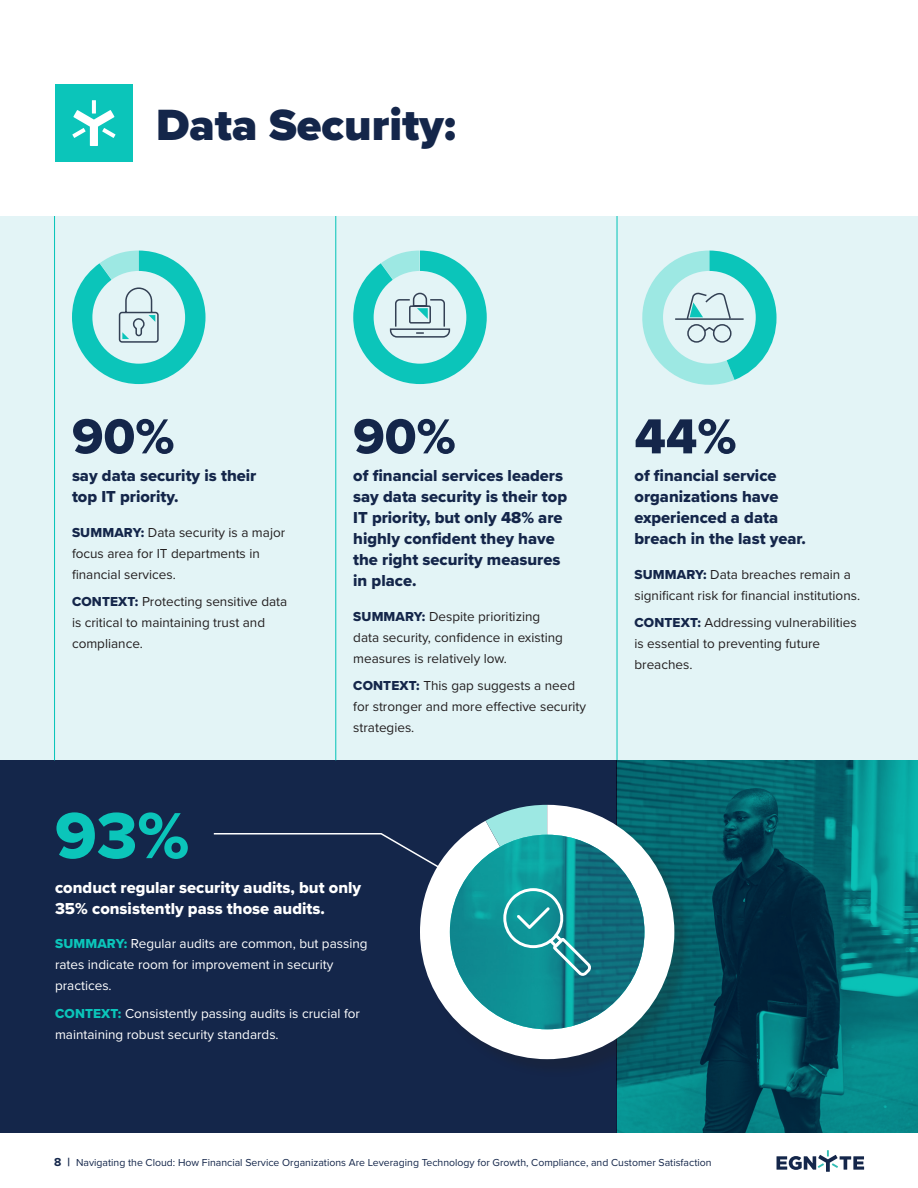
<style>
.page{position:relative;width:918px;height:1188px;background:#fff}
.page>*{position:absolute;margin:0;border:0;box-sizing:border-box;transform-origin:0 0}
.t1{font:67.5px "Proxima Nova Extrabld";color:#0bc5ba}
.t2{font:51px "Proxima Nova Extrabld";color:#14264a}
.t3{font:900 45.3px "Proxima Nova";color:#14264a}
.t4{font:16.5px/21px "Proxima Nova Extrabld";color:#14264a}
.t5{font:16.5px/21px "Proxima Nova Extrabld";color:#fff}
.t6{font:13.5px/21px "Proxima Nova";color:#231f20}
.t7{font:13.5px/21px "Proxima Nova";color:#fff}
.t8{font:10.5px "Proxima Nova";color:#14264a}
.s1{font-family:"Proxima Nova Extrabld";color:#14264a}
.s2{font-family:"Proxima Nova Extrabld";color:#0bc5ba}
.s3{font-weight:700;font-size:12px}
</style>
<div class="page">
<svg style="left:777px;top:1150px;width:87px;height:22px"></svg>
<div style="left:0;top:216px;width:918px;height:598px;background:#e3f4f6"></div>
<div style="left:0;top:760px;width:918px;height:373px;background:#14264a"></div>
<hr style="left:335px;top:216px;width:1px;height:544px;background:#0bc5ba">
<hr style="left:54px;top:216px;width:1px;height:544px;background:#0bc5ba">
<hr style="left:617px;top:216px;width:1px;height:544px;background:#0bc5ba">
<img style="left:616px;top:760px;width:302px;height:372px">
<div style="left:55px;top:84px;width:78px;height:78px;background:#0bc5ba"></div>
<svg style="left:92px;top:100px;width:4px;height:14px"></svg>
<svg style="left:72px;top:110px;width:44px;height:36px"></svg>
<div style="left:422px;top:807px;width:271px;height:271px;background:#231f20;opacity:.25"></div>
<svg style="left:420px;top:805px;width:254px;height:254px;fill:#fff"></svg>
<img style="left:450px;top:835px;width:194px;height:194px;border-radius:97px">
<svg style="left:213px;top:832px;width:237px;height:43px"></svg>
<svg style="left:72px;top:251px;width:134px;height:133px"></svg>
<svg style="left:353px;top:251px;width:134px;height:133px"></svg>
<svg style="left:642px;top:251px;width:135px;height:134px"></svg>
<svg style="left:486px;top:805px;width:106px;height:171px"></svg>
<p class="t3" style="left:156px;top:91px;width:301px">Data Security:</p>
<p class="t2" style="left:72px;top:398px;width:104px">90%</p>
<p class="t4" style="left:72px;top:465px;width:186px">say data security is their top IT priority.</p>
<p class="t6" style="left:72px;top:521px;width:215px"><span class="s1">SUMMARY:</span> Data security is a major focus area for IT departments in financial services.</p>
<p class="t6" style="left:72px;top:591px;width:217px"><span class="s1">CONTEXT:</span> Protecting sensitive data is critical to maintaining trust and compliance.</p>
<p class="t2" style="left:353px;top:398px;width:104px">90%</p>
<p class="t4" style="left:353px;top:465px;width:215px">of financial services leaders say data security is their top<br>IT priority, but only 48% are highly confident they have the right security measures in place.</p>
<p class="t6" style="left:353px;top:605px;width:211px"><span class="s1">SUMMARY:</span> Despite prioritizing data security, confidence in existing measures is relatively low.</p>
<p class="t6" style="left:353px;top:675px;width:234px"><span class="s1">CONTEXT:</span> This gap suggests a need for stronger and more effective security strategies.</p>
<p class="t1" style="left:55px;top:785px;width:136px">93%</p>
<p class="t5" style="left:55px;top:876px;width:308px">conduct regular security audits, but only<br>35% consistently pass those audits.</p>
<p class="t7" style="left:55px;top:933px;width:314px"><span class="s2">SUMMARY:</span> Regular audits are common, but passing rates indicate room for improvement in security practices.</p>
<p class="t7" style="left:55px;top:1002px;width:306px"><span class="s2">CONTEXT:</span> Consistently passing audits is crucial for maintaining robust security standards.</p>
<p class="t2" style="left:634px;top:398px;width:104px">44%</p>
<p class="t4" style="left:634px;top:465px;width:173px">of financial service organizations have experienced a data breach in the last year.</p>
<p class="t6" style="left:635px;top:563px;width:227px"><span class="s1">SUMMARY:</span> Data breaches remain a significant risk for financial institutions.</p>
<p class="t6" style="left:635px;top:612px;width:224px"><span class="s1">CONTEXT:</span> Addressing vulnerabilities is essential to preventing future breaches.</p>
<p class="t8" style="left:54px;top:1154px;width:659px"><span class="s3">8 |</span> Navigating the Cloud: How Financial Service Organizations Are Leveraging Technology for Growth, Compliance, and Customer Satisfaction</p>
</div>
